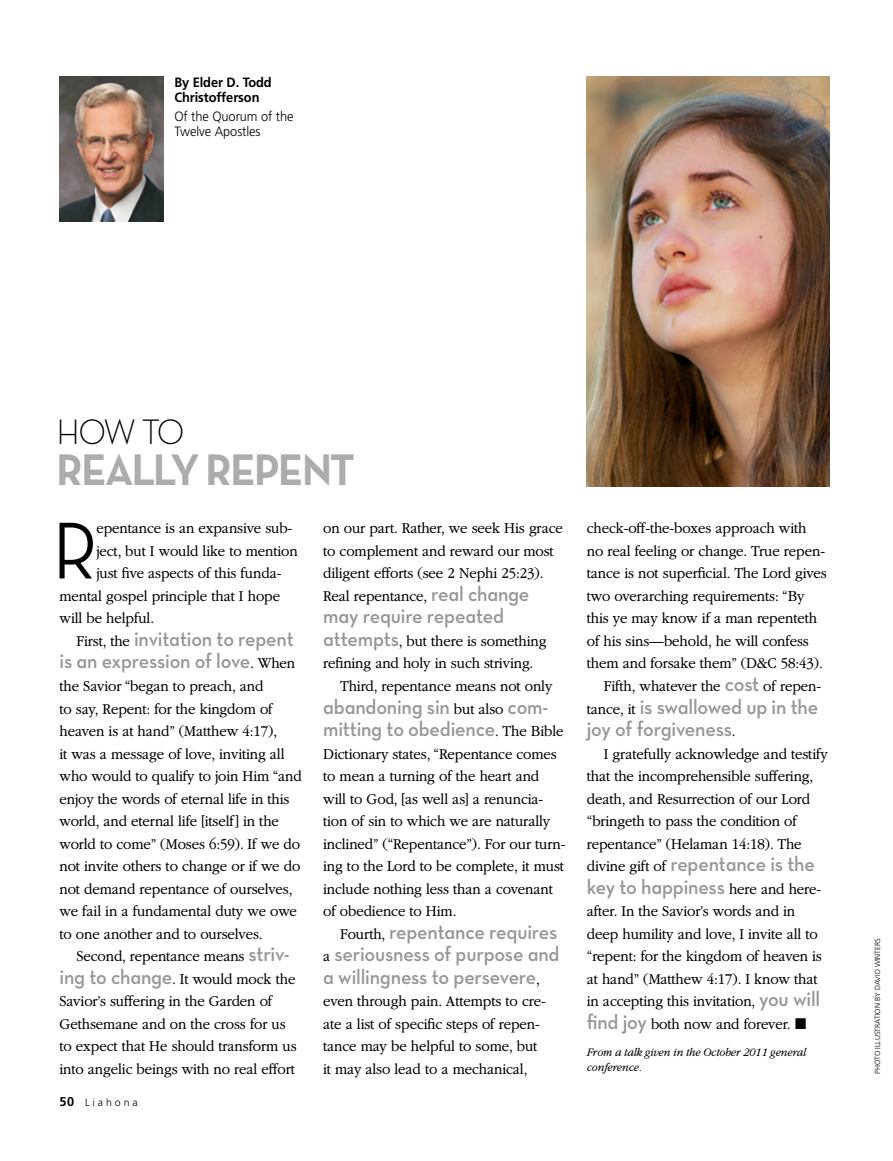
<style>
.page{position:relative;width:893px;height:1161px;background:#fff}
.page>*{position:absolute;margin:0;border:0;box-sizing:border-box;transform-origin:0 0}
.ARTCL_para_first{font:81.9px "Neutralds Lat Medium Display";color:#000;scale:.95 1}
.t1{font:700 45px "Neutralds Lat";letter-spacing:-.04em;color:#abacac;scale:.95 1}
.t2{font:300 36px "Neutralds Lat";color:#000;scale:.95 1}
.ARTCL_para{font:21px/22.5px "Neutralds Lat Demi Alt";letter-spacing:-.01em;color:#969798;scale:.95 1}
.ARTCL_para-2{font:300 15.75px/22.5px "Garamondlds Lat Plus";letter-spacing:-.01em;color:#000;scale:.95 1}
.ARTCL_para_first-2{font:300 15.75px "Garamondlds Lat Plus";letter-spacing:-.01em;color:#000;scale:.95 1}
.ARTCL-BY_para{font:300 13.5px/15px "Frutigerlds Lat";letter-spacing:-.005em;color:#000;scale:.95 1}
.ARTCL-BY_para_first{font:700 13.5px/15px "Frutigerlds Lat";letter-spacing:-.005em;color:#000;scale:.95 1}
.ARTCL-EVT_para{font:italic 300 12px/15px "Garamondlds Lat Plus";letter-spacing:-.01em;color:#000;scale:.95 1}
.Folio_L{font:300 10.5px "Frutigerlds Lat";letter-spacing:.28em;color:#000}
.FIGimg-CRDT_para{font:300 7.5px "Frutigerlds Lat";color:#000}
.s1{font-family:"Garamondlds Lat Plus";font-weight:300;font-size:15.75px;color:#000}
.s2{font-family:"Neutralds Lat Demi Alt";font-weight:400;font-size:21px;color:#969798}
.s3{font-weight:700;font-size:12.75px}
</style>
<div class="page">
<img style="left:60px;top:77px;width:104px;height:144px">
<img style="left:587px;top:77px;width:242px;height:409px">
<p class="ARTCL-BY_para_first" style="left:174px;top:74px;width:104px">By Elder D. Todd<br>Christofferson</p>
<p class="ARTCL-BY_para" style="left:174px;top:108px;width:127px">Of the Quorum of the<br>Twelve Apostles</p>
<p class="t2" style="left:57px;top:406px;width:136px">HOW TO</p>
<p class="t1" style="left:57px;top:432px;width:316px">REALLY REPENT</p>
<p class="ARTCL_para_first" style="left:53px;top:497px;width:48px">R</p>
<p class="ARTCL_para_first-2" style="left:96px;top:517px;width:208px">epentance is an expansive sub-</p>
<p class="ARTCL_para_first-2" style="left:96px;top:540px;width:214px">ject, but I would like to mention</p>
<p class="ARTCL_para_first-2" style="left:96px;top:562px;width:196px">just five aspects of this funda-</p>
<p class="ARTCL_para_first-2" style="left:60px;top:585px;width:234px">mental gospel principle that I hope</p>
<p class="ARTCL_para_first-2" style="left:60px;top:607px;width:101px">will be helpful.</p>
<p class="ARTCL_para" style="left:60px;top:627px;width:250px;text-align:right"><span class="s1">First, the</span> invitation to repent<br>is an expression of love<span class="s1">. When</span></p>
<p class="ARTCL_para-2" style="left:60px;top:674px;width:257px">the Savior “began to preach, and<br>to say, Repent: for the kingdom of heaven is at hand” (Matthew 4:17),<br>it was a message of love, inviting all who would to qualify to join Him “and enjoy the words of eternal life in this world, and eternal life [itself] in the world to come” (Moses 6:59). If we do not invite others to change or if we do not demand repentance of ourselves, we fail in a fundamental duty we owe to one another and to ourselves.</p>
<p class="ARTCL_para-2" style="left:60px;top:944px;width:251px;text-indent:17px">Second, repentance means <span class="s2">striv&shy;ing to change</span>. It would mock the Savior’s suffering in the Garden of Gethsemane and on the cross for us to expect that He should transform us into angelic beings with no real effort</p>
<p class="Folio_L" style="left:60px;top:1094px;width:80px"><span class="s3">50</span> Liahona</p>
<p class="ARTCL_para-2" style="left:323px;top:517px;width:254px">on our part. Rather, we seek His grace to complement and reward our most diligent efforts (see 2 Nephi 25:23).<br>Real repentance, <span class="s2">real change</span></p>
<p class="ARTCL_para" style="left:323px;top:604px;width:192px">may require repeated</p>
<p class="ARTCL_para-2" style="left:323px;top:629px;width:237px"><span class="s2">attempts</span>, but there is something refining and holy in such striving.</p>
<p class="ARTCL_para-2" style="left:340px;top:674px;width:225px">Third, repentance means not only</p>
<p class="ARTCL_para" style="left:323px;top:694px;width:255px">abandoning sin <span class="s1">but also</span> com&shy;mitting to obedience<span class="s1">. The Bible</span></p>
<p class="ARTCL_para-2" style="left:323px;top:742px;width:257px">Dictionary states, “Repentance comes to mean a turning of the heart and will to God, [as well as] a renuncia&shy;tion of sin to which we are naturally inclined” (“Repentance”). For our turn&shy;ing to the Lord to be complete, it must include nothing less than a covenant of obedience to Him.</p>
<p class="ARTCL_para" style="left:323px;top:919px;width:250px;text-align:justify;text-indent:17px"><span class="s1">Fourth,</span> repentance requires <span class="s1">a</span> seriousness of purpose and a willingness to persevere<span class="s1">,</span></p>
<p class="ARTCL_para-2" style="left:323px;top:989px;width:236px">even through pain. Attempts to cre&shy;ate a list of specific steps of repen&shy;tance may be helpful to some, but it may also lead to a mechanical,</p>
<p class="ARTCL_para-2" style="left:587px;top:517px;width:254px">check-off-the-boxes approach with no real feeling or change. True repen&shy;tance is not superficial. The Lord gives two overarching requirements: “By this ye may know if a man repenteth of his sins—behold, he will confess them and forsake them” (D&amp;C 58:43).</p>
<p class="ARTCL_para-2" style="left:604px;top:674px;width:230px">Fifth, whatever the <span class="s2">cost</span> of repen-</p>
<p class="ARTCL_para" style="left:587px;top:694px;width:245px"><span class="s1">tance, it</span> is swallowed up in the joy of forgiveness<span class="s1">.</span></p>
<p class="ARTCL_para-2" style="left:587px;top:742px;width:255px;text-indent:17px">I gratefully acknowledge and testify that the incomprehensible suffering, death, and Resurrection of our Lord “bringeth to pass the condition of repentance” (Helaman 14:18). The</p>
<p class="ARTCL_para" style="left:587px;top:852px;width:248px"><span class="s1">divine gift of</span> repentance is the key to happiness <span class="s1">here and here-</span></p>
<p class="ARTCL_para-2" style="left:587px;top:899px;width:249px">after. In the Savior’s words and in deep humility and love, I invite all to “repent: for the kingdom of heaven is at hand” (Matthew 4:17). I know that in accepting this invitation, <span class="s2">you will find joy</span> both now and forever. ◼</p>
<p class="ARTCL-EVT_para" style="left:587px;top:1045px;width:232px">From a talk given in the October 2011 general conference.</p>
<p class="FIGimg-CRDT_para" style="left:872px;top:1074px;width:137px;rotate:-90deg">PHOTO ILLUSTRATION BY DAVID WINTERS</p>
</div>
